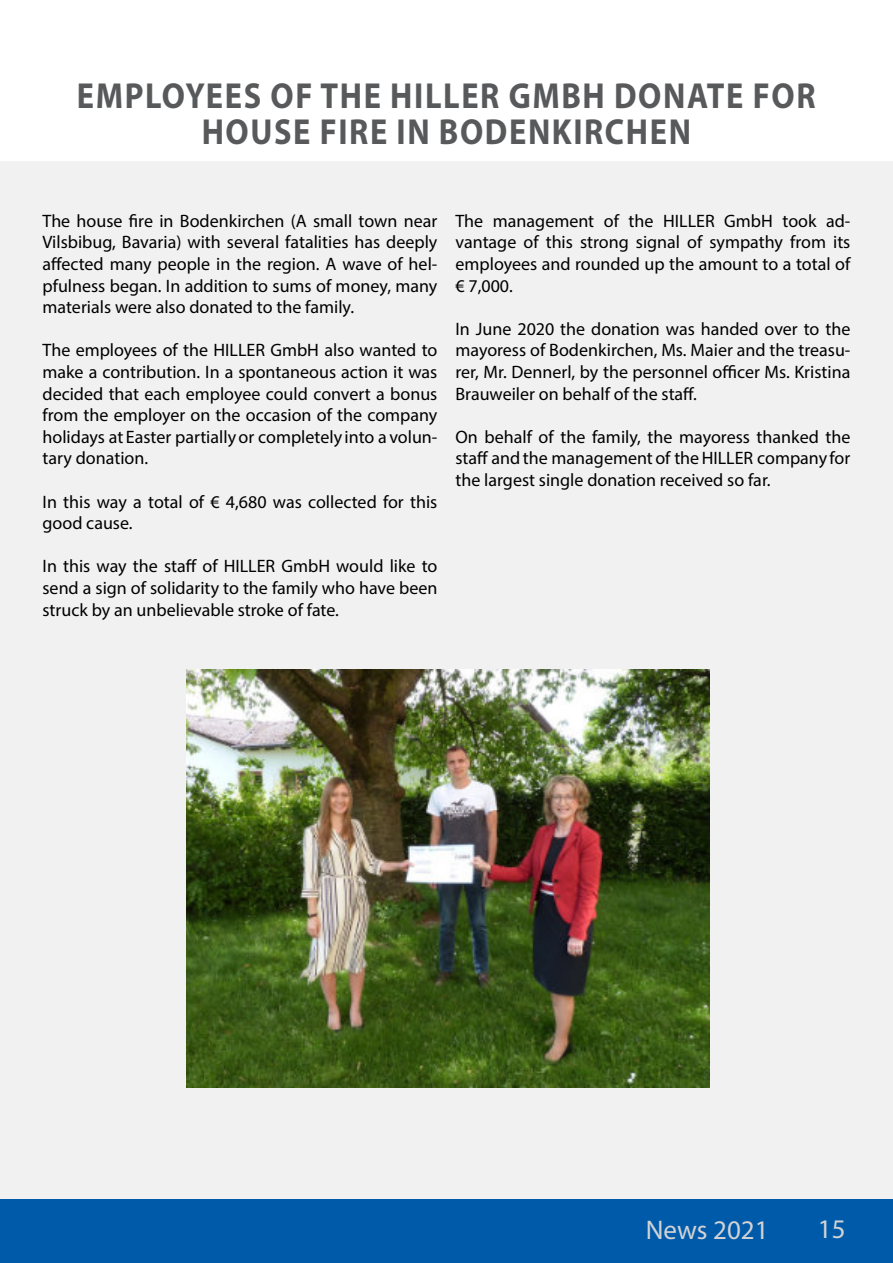
<style>
.page{position:relative;width:893px;height:1263px;background:#fff}
.page>*{position:absolute;margin:0;border:0;box-sizing:border-box;transform-origin:0 0}
.t1{font:700 36.3px/36px "Myriad Pro";letter-spacing:.05em;color:#58595b;text-align:center;scale:.89 1}
.t2{font:27px "Myriad Pro";color:#d1d3d4}
.t3{font:18px/21.6px "Myriad Pro";color:#000;text-align:justify}
</style>
<div class="page">
<div style="left:0;top:162px;width:893px;height:1044px;background:#f1f1f2"></div>
<div style="left:0;top:1199px;width:893px;height:64px;background:#005aaa"></div>
<img style="left:186px;top:669px;width:523px;height:418px">
<h1 class="t1" style="left:77px;top:80px;width:831px">EMPLOYEES OF THE HILLER GMBH DONATE FOR<br>HOUSE FIRE IN BODENKIRCHEN</h1>
<p class="t3" style="left:43px;top:212px;width:396px">The house fire in Bodenkirchen (A small town near Vilsbibug, Bavaria) with several fatalities has deeply affected many people in the region. A wave of hel&shy;pfulness began. In addition to sums of money, many materials were also donated to the family.</p>
<p class="t3" style="left:43px;top:341px;width:396px">The employees of the HILLER GmbH also wanted to make a contribution. In a spontaneous action it was decided that each employee could convert a bonus from the employer on the occasion of the company holidays at Easter partiallyor completely into a volun&shy;tary donation.</p>
<p class="t3" style="left:43px;top:492px;width:396px">In this way a total of € 4,680 was collected for this good cause.</p>
<p class="t3" style="left:43px;top:557px;width:396px">In this way the staff of HILLER GmbH would like to send a sign of solidarity to the family who have been struck by an unbelievable stroke of fate.</p>
<p class="t3" style="left:455px;top:212px;width:396px">The management of the HILLER GmbH took ad&shy;vantage of this strong signal of sympathy from its employees and rounded up the amount to a total of € 7,000.</p>
<p class="t3" style="left:455px;top:320px;width:396px">In June 2020 the donation was handed over to the mayoress of Bodenkirchen, Ms. Maier and the treasu&shy;rer, Mr. Dennerl, by the personnel officer Ms. Kristina Brauweiler on behalf of the staff.</p>
<p class="t3" style="left:455px;top:428px;width:396px">On behalf of the family, the mayoress thanked the staff andthe managementof theHILLER company for the largest single donation received so far.</p>
<h2 class="t2" style="left:646px;top:1218px;width:124px">News 2021</h2>
<h2 class="t2" style="left:818px;top:1218px;width:29px">15</h2>
</div>
